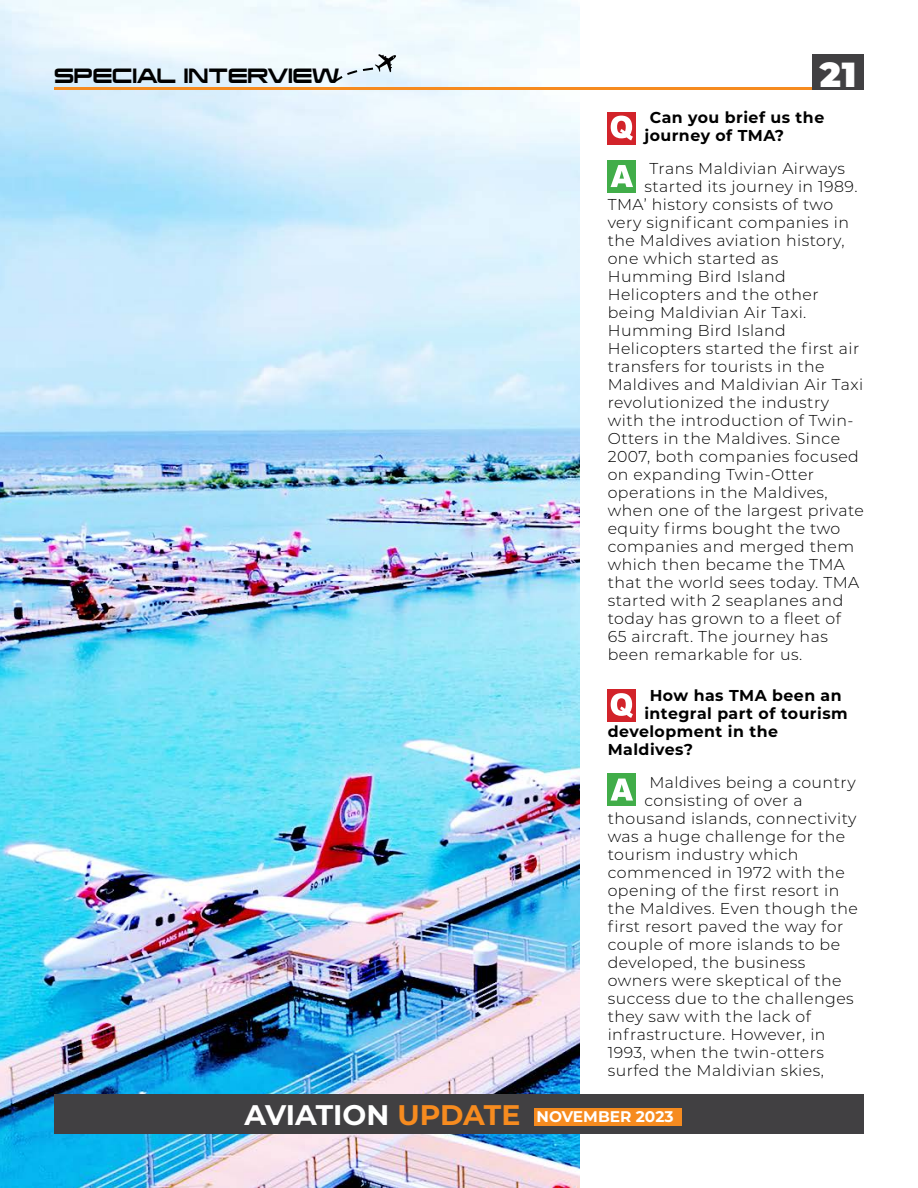
<style>
.page{position:relative;width:918px;height:1188px;background:#fff}
.page>*{position:absolute;margin:0;border:0;box-sizing:border-box;transform-origin:0 0}
.t1{font:900 34.8px "Montserrat";color:#fff}
.t2{font:18.15px "Korataki";color:#000;scale:.88 1}
.t3{font:300 15.75px "Montserrat";letter-spacing:.03em;color:#000}
.t4{font:700 15.75px/18px "Montserrat";letter-spacing:.03em;color:#000}
.t5{font:700 15.45px "Montserrat";color:#fff}
.s1{font-size:28.35px}
.s2{font-size:28.35px;color:#f68b1f}
</style>
<div class="page">
<img style="left:0;top:0;width:579px;height:1188px">
<div style="left:608px;top:112px;width:28px;height:32px;background:#d2232a"></div>
<svg style="left:611px;top:116px;width:22px;height:24px"></svg>
<div style="left:608px;top:160px;width:28px;height:32px;background:#41ad49"></div>
<svg style="left:611px;top:165px;width:22px;height:22px"></svg>
<div style="left:608px;top:689px;width:28px;height:33px;background:#d2232a"></div>
<svg style="left:611px;top:693px;width:22px;height:25px"></svg>
<div style="left:608px;top:773px;width:28px;height:33px;background:#41ad49"></div>
<svg style="left:611px;top:779px;width:22px;height:22px"></svg>
<div style="left:54px;top:1095px;width:810px;height:39px;background:#414042"></div>
<div style="left:534px;top:1108px;width:148px;height:17px;background:#f68b1f"></div>
<hr style="left:54px;top:87px;width:769px;height:3px;background:#f68b1f">
<div style="left:813px;top:54px;width:51px;height:36px;background:#414042"></div>
<svg style="left:333px;top:70px;width:24px;height:13px"></svg>
<svg style="left:363px;top:54px;width:33px;height:18px"></svg>
<p class="t2" style="left:54px;top:65px;width:325px">SPECIAL INTERVIEW</p>
<h1 class="t1" style="left:820px;top:48px;width:38px">21</h1>
<p class="t4" style="left:644px;top:108px;width:181px;text-indent:5px">Can you brief us the journey of TMA?</p>
<p class="t3" style="left:649px;top:158px;width:197px">Trans Maldivian Airways</p>
<p class="t3" style="left:644px;top:176px;width:215px">started its journey in 1989.</p>
<p class="t3" style="left:608px;top:194px;width:227px">TMA’ history consists of two</p>
<p class="t3" style="left:608px;top:212px;width:243px">very significant companies in</p>
<p class="t3" style="left:608px;top:230px;width:238px">the Maldives aviation history,</p>
<p class="t3" style="left:608px;top:248px;width:172px">one which started as</p>
<p class="t3" style="left:608px;top:266px;width:180px">Humming Bird Island</p>
<p class="t3" style="left:608px;top:284px;width:212px">Helicopters and the other</p>
<p class="t3" style="left:608px;top:302px;width:200px">being Maldivian Air Taxi.</p>
<p class="t3" style="left:608px;top:320px;width:180px">Humming Bird Island</p>
<p class="t3" style="left:608px;top:338px;width:253px">Helicopters started the first air</p>
<p class="t3" style="left:608px;top:356px;width:218px">transfers for tourists in the</p>
<p class="t3" style="left:608px;top:374px;width:257px">Maldives and Maldivian Air Taxi</p>
<p class="t3" style="left:608px;top:392px;width:223px">revolutionized the industry</p>
<p class="t3" style="left:608px;top:410px;width:247px">with the introduction of Twin-</p>
<p class="t3" style="left:608px;top:428px;width:234px">Otters in the Maldives. Since</p>
<p class="t3" style="left:608px;top:446px;width:253px">2007, both companies focused</p>
<p class="t3" style="left:608px;top:464px;width:208px">on expanding Twin-Otter</p>
<p class="t3" style="left:608px;top:482px;width:221px">operations in the Maldives,</p>
<p class="t3" style="left:608px;top:500px;width:258px">when one of the largest private</p>
<p class="t3" style="left:608px;top:518px;width:234px">equity firms bought the two</p>
<p class="t3" style="left:608px;top:536px;width:248px">companies and merged them</p>
<p class="t3" style="left:608px;top:554px;width:239px">which then became the TMA</p>
<p class="t3" style="left:608px;top:572px;width:253px">that the world sees today. TMA</p>
<p class="t3" style="left:608px;top:590px;width:237px">started with 2 seaplanes and</p>
<p class="t3" style="left:608px;top:608px;width:235px">today has grown to a fleet of</p>
<p class="t3" style="left:608px;top:626px;width:222px">65 aircraft. The journey has</p>
<p class="t3" style="left:608px;top:644px;width:196px">been remarkable for us.</p>
<p class="t4" style="left:650px;top:685px;width:193px">How has TMA been an</p>
<p class="t4" style="left:644px;top:703px;width:205px">integral part of tourism</p>
<p class="t4" style="left:608px;top:721px;width:172px">development in the</p>
<p class="t4" style="left:608px;top:739px;width:87px">Maldives?</p>
<p class="t3" style="left:649px;top:771px;width:208px">Maldives being a country</p>
<p class="t3" style="left:644px;top:789px;width:160px">consisting of over a</p>
<p class="t3" style="left:608px;top:807px;width:250px">thousand islands, connectivity</p>
<p class="t3" style="left:608px;top:825px;width:239px">was a huge challenge for the</p>
<p class="t3" style="left:608px;top:843px;width:192px">tourism industry which</p>
<p class="t3" style="left:608px;top:861px;width:239px">commenced in 1972 with the</p>
<p class="t3" style="left:608px;top:879px;width:233px">opening of the first resort in</p>
<p class="t3" style="left:608px;top:897px;width:252px">the Maldives. Even though the</p>
<p class="t3" style="left:608px;top:915px;width:237px">first resort paved the way for</p>
<p class="t3" style="left:608px;top:933px;width:234px">couple of more islands to be</p>
<p class="t3" style="left:608px;top:951px;width:199px">developed, the business</p>
<p class="t3" style="left:608px;top:969px;width:235px">owners were skeptical of the</p>
<p class="t3" style="left:608px;top:987px;width:248px">success due to the challenges</p>
<p class="t3" style="left:608px;top:1005px;width:205px">they saw with the lack of</p>
<p class="t3" style="left:608px;top:1023px;width:219px">infrastructure. However, in</p>
<p class="t3" style="left:608px;top:1041px;width:218px">1993, when the twin-otters</p>
<p class="t3" style="left:608px;top:1059px;width:218px">surfed the Maldivian skies,</p>
<p class="t5" style="left:244px;top:1105px;width:431px"><span class="s1">AVIATION</span> <span class="s2">UPDATE</span> NOVEMBER 2023</p>
</div>
